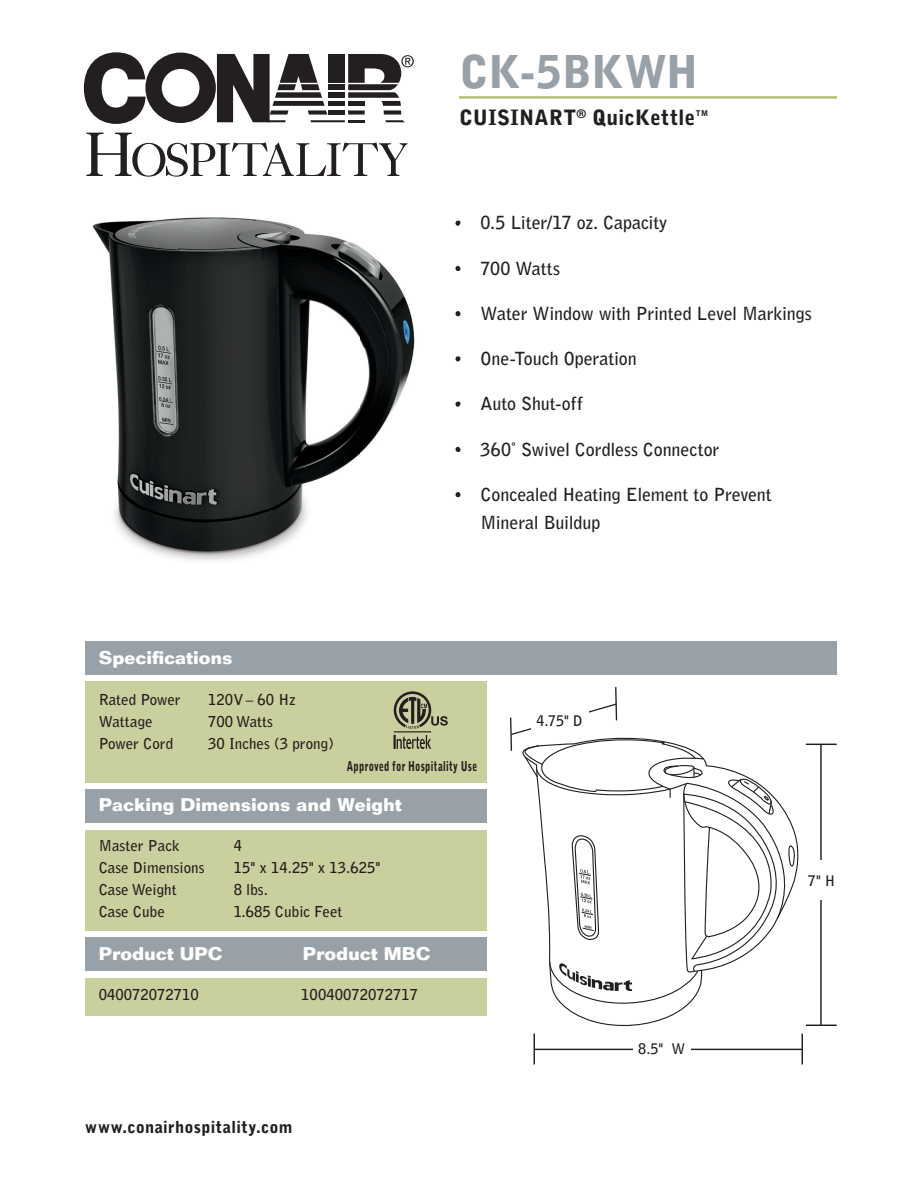
<style>
.page{position:relative;width:918px;height:1188px;background:#fff}
.page>*{position:absolute;margin:0;border:0;box-sizing:border-box;transform-origin:0 0}
.t1{font:900 45px "Bell Gothic Std";letter-spacing:-.005em;color:#97a1a7}
.t2{font:900 21px "Bell Gothic Std";letter-spacing:.02em;color:#231f20}
.t3{font:700 18px/28.5px "Bell Gothic Std";letter-spacing:-.01em;color:#231f20}
.t4{font:700 18px "Folio Std";color:#fff}
.t5{font:900 16.5px "Bell Gothic Std";letter-spacing:.02em;color:#231f20}
.t6{font:700 15px "Bell Gothic Std";color:#231f20}
.t7{font:700 14.55px "Bell Gothic Std";color:#231f20}
.t8{font:900 13.5px "Bell Gothic Std";letter-spacing:.025em;color:#231f20;scale:.71 1}
.t9{font:900 7.8px "Bell Gothic Std";color:#231f20}
</style>
<div class="page">
<hr style="left:534px;top:1049px;width:269px;height:1px;background:#231f20">
<hr style="left:534px;top:1034px;width:1px;height:30px;background:#231f20">
<hr style="left:802px;top:1034px;width:1px;height:30px;background:#231f20">
<hr style="left:820px;top:744px;width:2px;height:282px;background:#231f20">
<hr style="left:806px;top:744px;width:31px;height:1px;background:#231f20">
<hr style="left:806px;top:1025px;width:31px;height:1px;background:#231f20">
<div style="left:801px;top:860px;width:41px;height:40px;background:#fff"></div>
<div style="left:633px;top:1032px;width:57px;height:34px;background:#fff"></div>
<div style="left:85px;top:642px;width:752px;height:33px;background:#97a1a7"></div>
<div style="left:85px;top:978px;width:402px;height:37px;background:#cad09d"></div>
<div style="left:85px;top:682px;width:402px;height:101px;background:#cad09d"></div>
<div style="left:85px;top:830px;width:402px;height:101px;background:#cad09d"></div>
<div style="left:85px;top:789px;width:402px;height:34px;background:#97a1a7"></div>
<div style="left:85px;top:937px;width:402px;height:33px;background:#97a1a7"></div>
<hr style="left:394px;top:731px;width:37px;height:1px;background:#231f20">
<svg style="left:394px;top:735px;width:37px;height:14px"></svg>
<svg style="left:394px;top:691px;width:54px;height:38px"></svg>
<img style="left:92px;top:217px;width:323px;height:344px">
<img style="left:455px;top:220px;width:4px;height:6px">
<img style="left:455px;top:265px;width:4px;height:6px">
<img style="left:455px;top:311px;width:4px;height:6px">
<img style="left:455px;top:356px;width:4px;height:6px">
<img style="left:455px;top:401px;width:4px;height:6px">
<img style="left:455px;top:446px;width:4px;height:6px">
<img style="left:455px;top:492px;width:4px;height:6px">
<svg style="left:510px;top:687px;width:289px;height:318px"></svg>
<svg style="left:84px;top:52px;width:330px;height:72px"></svg>
<svg style="left:86px;top:133px;width:321px;height:44px"></svg>
<hr style="left:459px;top:96px;width:378px;height:3px;background:#acb768">
<h1 class="t1" style="left:459px;top:45px;width:241px">CK-5BKWH</h1>
<p class="t2" style="left:459px;top:105px;width:238px">CUISINART<sup>®</sup> QuicKettle</p>
<p class="t9" style="left:696px;top:109px;width:14px">TM</p>
<p class="t3" style="left:454px;top:209px;width:215px">• 0.5 Liter/17 oz. Capacity</p>
<p class="t3" style="left:454px;top:254px;width:108px">• 700 Watts</p>
<p class="t3" style="left:454px;top:299px;width:360px">• Water Window with Printed Level Markings</p>
<p class="t3" style="left:454px;top:344px;width:185px">• One-Touch Operation</p>
<p class="t3" style="left:454px;top:390px;width:131px">• Auto Shut-off</p>
<p class="t3" style="left:454px;top:435px;width:268px">• 360˚ Swivel Cordless Connector</p>
<p class="t3" style="left:481px;top:480px;width:293px;text-indent:-27px">• Concealed Heating Element to Prevent<br>Mineral Buildup</p>
<p class="t4" style="left:99px;top:647px;width:135px">Specifications</p>
<p class="t6" style="left:99px;top:691px;width:83px">Rated Power</p>
<p class="t6" style="left:208px;top:691px;width:89px">120V – 60 Hz</p>
<p class="t6" style="left:99px;top:712px;width:55px">Wattage</p>
<p class="t6" style="left:208px;top:712px;width:66px">700 Watts</p>
<p class="t6" style="left:99px;top:734px;width:76px">Power Cord</p>
<p class="t6" style="left:208px;top:734px;width:127px">30 Inches (3 prong)</p>
<p class="t8" style="left:347px;top:758px;width:185px">Approved for Hospitality Use</p>
<p class="t7" style="left:537px;top:712px;width:48px">4.75" D</p>
<p class="t4" style="left:99px;top:793px;width:304px">Packing Dimensions and Weight</p>
<p class="t6" style="left:99px;top:837px;width:82px">Master Pack</p>
<p class="t6" style="left:234px;top:837px;width:10px">4</p>
<p class="t6" style="left:99px;top:859px;width:107px">Case Dimensions</p>
<p class="t6" style="left:234px;top:859px;width:148px">15" x 14.25" x 13.625"</p>
<p class="t6" style="left:99px;top:880px;width:79px">Case Weight</p>
<p class="t6" style="left:234px;top:880px;width:36px">8 lbs.</p>
<p class="t6" style="left:99px;top:902px;width:68px">Case Cube</p>
<p class="t6" style="left:234px;top:902px;width:110px">1.685 Cubic Feet</p>
<p class="t4" style="left:99px;top:942px;width:125px">Product UPC</p>
<p class="t4" style="left:303px;top:942px;width:129px">Product MBC</p>
<p class="t6" style="left:99px;top:985px;width:102px">040072072710</p>
<p class="t6" style="left:301px;top:985px;width:118px">10040072072717</p>
<p class="t5" style="left:85px;top:1118px;width:209px">www.conairhospitality.com</p>
<p class="t7" style="left:638px;top:1040px;width:49px">8.5" W</p>
<p class="t7" style="left:808px;top:871px;width:29px">7" H</p>
</div>
